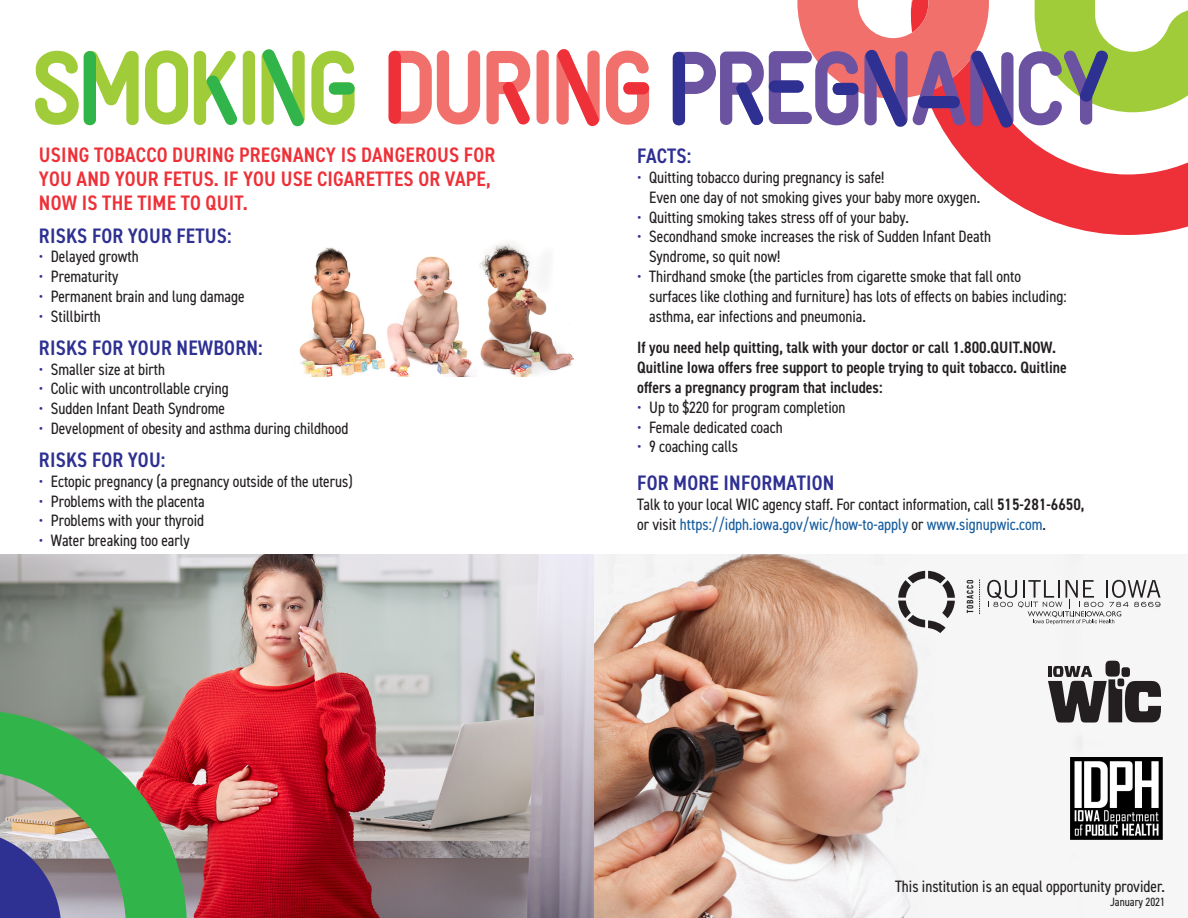
<style>
.page{position:relative;width:1188px;height:918px;background:#fff}
.page>*{position:absolute;margin:0;border:0;box-sizing:border-box;transform-origin:0 0}
.Subheads{font:600 condensed 21px/24px "DIN2014";letter-spacing:.01em;color:#ee3038}
.Subheads-2{font:600 condensed 21px "DIN2014";letter-spacing:.01em;color:#2e3092}
.Headlines{font:600 condensed 21px "DIN2014";letter-spacing:.01em;color:#2e3092}
.Headlines-2{font:condensed 16.5px/19.8px "DIN2014";color:#231f20}
.t1{font:600 condensed 16.5px/19.8px "DIN2014";color:#231f20}
.t2{font:condensed 12px "DIN2014";color:#231f20}
.s1{color:#2e3092}
.s2{font-weight:600}
.s3{color:#175d9e}
</style>
<div class="page">
<img style="left:0;top:554px;width:1163px;height:364px">
<svg style="left:942px;top:128px;width:246px;height:107px;fill:#ee3038"></svg>
<svg style="left:0;top:697px;width:189px;height:221px;background:#759172"></svg>
<div style="left:1106px;top:661px;width:14px;height:16px;background:#231f20;border-radius:5px"></div>
<svg style="left:1048px;top:666px;width:113px;height:57px"></svg>
<img style="left:1071px;top:758px;width:91px;height:82px">
<div style="left:243px;top:51px;width:12px;height:74px;background:#a1cc3a;border-radius:6px"></div>
<svg style="left:145px;top:50px;width:43px;height:75px"></svg>
<svg style="left:35px;top:51px;width:104px;height:74px"></svg>
<div style="left:84px;top:51px;width:12px;height:74px;background:#31b44a;border-radius:6px"></div>
<svg style="left:311px;top:51px;width:44px;height:74px"></svg>
<div style="left:329px;top:82px;width:26px;height:13px;background:#31b44a;border-radius:6px"></div>
<svg style="left:194px;top:51px;width:44px;height:74px"></svg>
<svg style="left:262px;top:49px;width:43px;height:78px"></svg>
<div style="left:537px;top:50px;width:12px;height:74px;background:#f2706c;border-radius:6px"></div>
<svg style="left:606px;top:51px;width:43px;height:74px"></svg>
<div style="left:623px;top:82px;width:26px;height:12px;background:#ee3038;border-radius:6px"></div>
<svg style="left:556px;top:49px;width:44px;height:77px"></svg>
<svg style="left:487px;top:51px;width:43px;height:73px"></svg>
<svg style="left:389px;top:50px;width:91px;height:75px"></svg>
<div style="left:389px;top:51px;width:12px;height:73px;background:#ee3038;border-radius:6px"></div>
<svg style="left:672px;top:0;width:516px;height:128px"></svg>
<svg style="left:898px;top:571px;width:57px;height:62px"></svg>
<svg style="left:967px;top:580px;width:6px;height:33px"></svg>
<svg style="left:979px;top:580px;width:1px;height:34px"></svg>
<svg style="left:987px;top:580px;width:174px;height:44px"></svg>
<img style="left:299px;top:242px;width:275px;height:135px">
<p class="Subheads" style="left:39px;top:142px;width:458px">USING TOBACCO DURING PREGNANCY IS DANGEROUS FOR<br>YOU AND YOUR FETUS. IF YOU USE CIGARETTES OR VAPE,<br>NOW IS THE TIME TO QUIT.</p>
<p class="Subheads-2" style="left:39px;top:221px;width:194px">RISKS FOR YOUR FETUS:</p>
<p class="Headlines-2" style="left:39px;top:246px;width:101px"><span class="s1">•</span> Delayed growth</p>
<p class="Headlines-2" style="left:39px;top:266px;width:81px"><span class="s1">•</span> Prematurity</p>
<p class="Headlines-2" style="left:39px;top:286px;width:207px"><span class="s1">•</span> Permanent brain and lung damage</p>
<p class="Headlines-2" style="left:39px;top:306px;width:63px"><span class="s1">•</span> Stillbirth</p>
<p class="Subheads-2" style="left:39px;top:334px;width:225px">RISKS FOR YOUR NEWBORN:</p>
<p class="Headlines-2" style="left:39px;top:358px;width:128px"><span class="s1">•</span> Smaller size at birth</p>
<p class="Headlines-2" style="left:39px;top:378px;width:191px"><span class="s1">•</span> Colic with uncontrollable crying</p>
<p class="Headlines-2" style="left:39px;top:398px;width:188px"><span class="s1">•</span> Sudden Infant Death Syndrome</p>
<p class="Headlines-2" style="left:39px;top:418px;width:311px"><span class="s1">•</span> Development of obesity and asthma during childhood</p>
<p class="Subheads-2" style="left:39px;top:446px;width:128px">RISKS FOR YOU:</p>
<p class="Headlines-2" style="left:39px;top:471px;width:315px"><span class="s1">•</span> Ectopic pregnancy (a pregnancy outside of the uterus)</p>
<p class="Headlines-2" style="left:39px;top:490px;width:167px"><span class="s1">•</span> Problems with the placenta</p>
<p class="Headlines-2" style="left:39px;top:510px;width:167px"><span class="s1">•</span> Problems with your thyroid</p>
<p class="Headlines-2" style="left:39px;top:530px;width:153px"><span class="s1">•</span> Water breaking too early</p>
<p class="Subheads-2" style="left:637px;top:142px;width:55px">FACTS:</p>
<p class="Headlines-2" style="left:649px;top:167px;width:332px;text-indent:-12px"><span class="s1">•</span> Quitting tobacco during pregnancy is safe!<br>Even one day of not smoking gives your baby more oxygen.</p>
<p class="Headlines-2" style="left:637px;top:206px;width:273px"><span class="s1">•</span> Quitting smoking takes stress off of your baby.</p>
<p class="Headlines-2" style="left:649px;top:226px;width:343px;text-indent:-12px"><span class="s1">•</span> Secondhand smoke increases the risk of Sudden Infant Death<br>Syndrome, so quit now!</p>
<p class="Headlines-2" style="left:649px;top:266px;width:419px;text-indent:-12px"><span class="s1">•</span> Thirdhand smoke (the particles from cigarette smoke that fall onto surfaces like clothing and furniture) has lots of effects on babies including: asthma, ear infections and pneumonia.</p>
<p class="t1" style="left:637px;top:337px;width:431px">If you need help quitting, talk with your doctor or call 1.800.QUIT.NOW.<br>Quitline Iowa offers free support to people trying to quit tobacco. Quitline offers a pregnancy program that includes:</p>
<p class="Headlines-2" style="left:637px;top:396px;width:210px"><span class="s1">•</span> Up to $220 for program completion</p>
<p class="Headlines-2" style="left:637px;top:416px;width:147px"><span class="s1">•</span> Female dedicated coach</p>
<p class="Headlines-2" style="left:637px;top:436px;width:102px"><span class="s1">•</span> 9 coaching calls</p>
<p class="Headlines" style="left:637px;top:469px;width:199px">FOR MORE INFORMATION</p>
<p class="Headlines-2" style="left:637px;top:494px;width:449px">Talk to your local WIC agency staff. For contact information, call <span class="s2">515-281-6650, </span>or visit <span class="s3">https://idph.iowa.gov/wic/how-to-apply</span> or <span class="s3">www.signupwic.com</span>.</p>
<p class="Headlines-2" style="left:895px;top:876px;width:271px">This institution is an equal opportunity provider.</p>
<p class="t2" style="left:1110px;top:894px;width:56px">January 2021</p>
</div>
